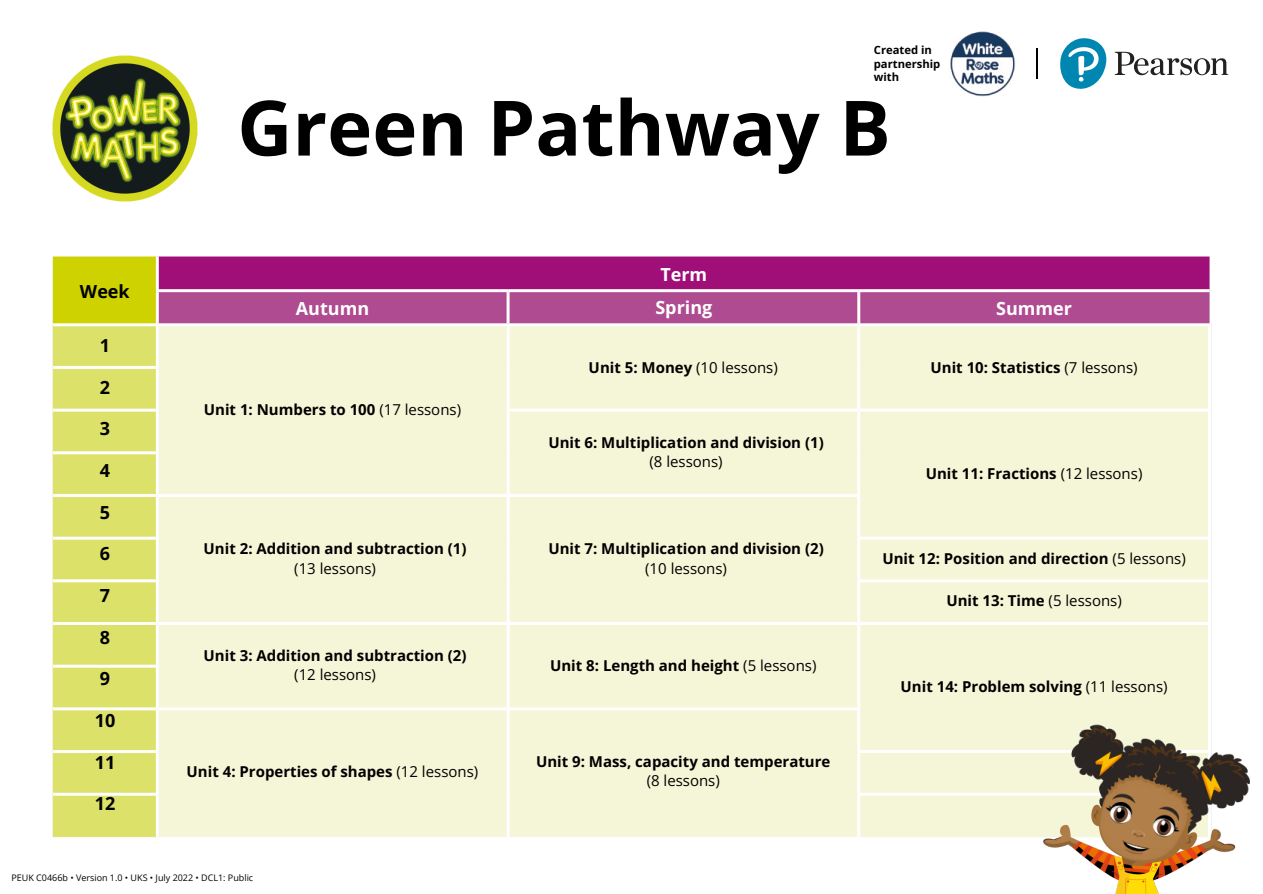
<style>
.page{position:relative;width:1263px;height:894px;background:#fff}
.page>*{position:absolute;margin:0;border:0;box-sizing:border-box;transform-origin:0 0}
.t1{font:700 76.35px "Open Sans";color:#000}
.t2{font:700 18px/33.8px "Open Sans";color:#fff}
.t3{font:700 18px "Open Sans";color:#000}
.t4{font:700 15px/19.2px "Open Sans";color:#000;text-align:center}
.t5{font:15px "Open Sans";color:#000}
.t6{font:700 11.25px/13.5px "Open Sans";color:#000}
.t7{font:9px "Open Sans";color:#000}
.s1{font-weight:400}
</style>
<div class="page">
<img style="left:52px;top:55px;width:146px;height:147px">
<img style="left:53px;top:64px;width:142px;height:133px">
<img style="left:53px;top:66px;width:141px;height:129px">
<svg style="left:1115px;top:52px;width:113px;height:23px"></svg>
<svg style="left:1060px;top:38px;width:46px;height:51px"></svg>
<img style="left:950px;top:31px;width:65px;height:66px">
<hr style="left:1036px;top:48px;width:2px;height:31px;background:#000">
<img style="left:52px;top:256px;width:1160px;height:637px">
<img style="left:1075px;top:862px;width:137px;height:23px">
<img style="left:1063px;top:717px;width:187px;height:145px">
<h2 class="t6" style="left:874px;top:43px;width:68px">Created in partnership with</h2>
<h4 class="t3" style="left:80px;top:278px;width:51px">Week</h4>
<h4 class="t3" style="left:100px;top:333px;width:12px">1</h4>
<h4 class="t3" style="left:100px;top:374px;width:12px">2</h4>
<h4 class="t3" style="left:100px;top:416px;width:12px">3</h4>
<h4 class="t3" style="left:100px;top:457px;width:12px">4</h4>
<h4 class="t3" style="left:100px;top:499px;width:12px">5</h4>
<h4 class="t3" style="left:100px;top:541px;width:12px">6</h4>
<h4 class="t3" style="left:100px;top:582px;width:12px">7</h4>
<h4 class="t3" style="left:100px;top:624px;width:12px">8</h4>
<h4 class="t3" style="left:100px;top:666px;width:12px">9</h4>
<h4 class="t3" style="left:95px;top:707px;width:22px">10</h4>
<h4 class="t3" style="left:95px;top:749px;width:22px">11</h4>
<h4 class="t3" style="left:95px;top:790px;width:22px">12</h4>
<h2 class="t1" style="left:237px;top:74px;width:655px">Green Pathway B</h2>
<h4 class="t2" style="left:296px;top:291px;width:75px">Autumn</h4>
<p class="t4" style="left:204px;top:399px;width:259px">Unit 1: Numbers to 100 <span class="s1">(17 lessons)</span></p>
<h4 class="t2" style="left:655px;top:257px;width:58px">Term<br>Spring</h4>
<h5 class="t4" style="left:589px;top:357px;width:191px">Unit 5: Money <span class="s1">(10 lessons)</span></h5>
<p class="t4" style="left:548px;top:432px;width:277px">Unit 6: Multiplication and division (1) <span class="s1">(8 lessons)</span></p>
<h3 class="t2" style="left:996px;top:291px;width:77px">Summer</h3>
<h2 class="t4" style="left:930px;top:357px;width:209px">Unit 10: Statistics <span class="s1">(7 lessons)</span></h2>
<h4 class="t4" style="left:926px;top:463px;width:218px">Unit 11: Fractions <span class="s1">(12 lessons)</span></h4>
<p class="t4" style="left:204px;top:538px;width:264px">Unit 2: Addition and subtraction (1) <span class="s1">(13 lessons)</span></p>
<p class="t4" style="left:204px;top:645px;width:264px">Unit 3: Addition and subtraction (2) <span class="s1">(12 lessons)</span></p>
<p class="t4" style="left:187px;top:761px;width:293px">Unit 4: Properties of shapes <span class="s1">(12 lessons)</span></p>
<p class="t4" style="left:548px;top:538px;width:277px">Unit 7: Multiplication and division (2) <span class="s1">(10 lessons)</span></p>
<h1 class="t4" style="left:550px;top:655px;width:268px">Unit 8: Length and height <span class="s1">(5 lessons)</span></h1>
<h2 class="t4" style="left:536px;top:751px;width:296px">Unit 9: Mass, capacity and temperature</h2>
<h2 class="t5" style="left:647px;top:770px;width:75px">(8 lessons)</h2>
<h4 class="t4" style="left:882px;top:548px;width:305px">Unit 12: Position and direction <span class="s1">(5 lessons)</span></h4>
<h4 class="t4" style="left:946px;top:590px;width:177px">Unit 13: Time <span class="s1">(5 lessons)</span></h4>
<h4 class="t4" style="left:901px;top:676px;width:268px">Unit 14: Problem solving <span class="s1">(11 lessons)</span></h4>
<h4 class="t7" style="left:11px;top:870px;width:243px">PEUK C0466b • Version 1.0 • UKS • July 2022 • DCL1: Public</h4>
</div>
